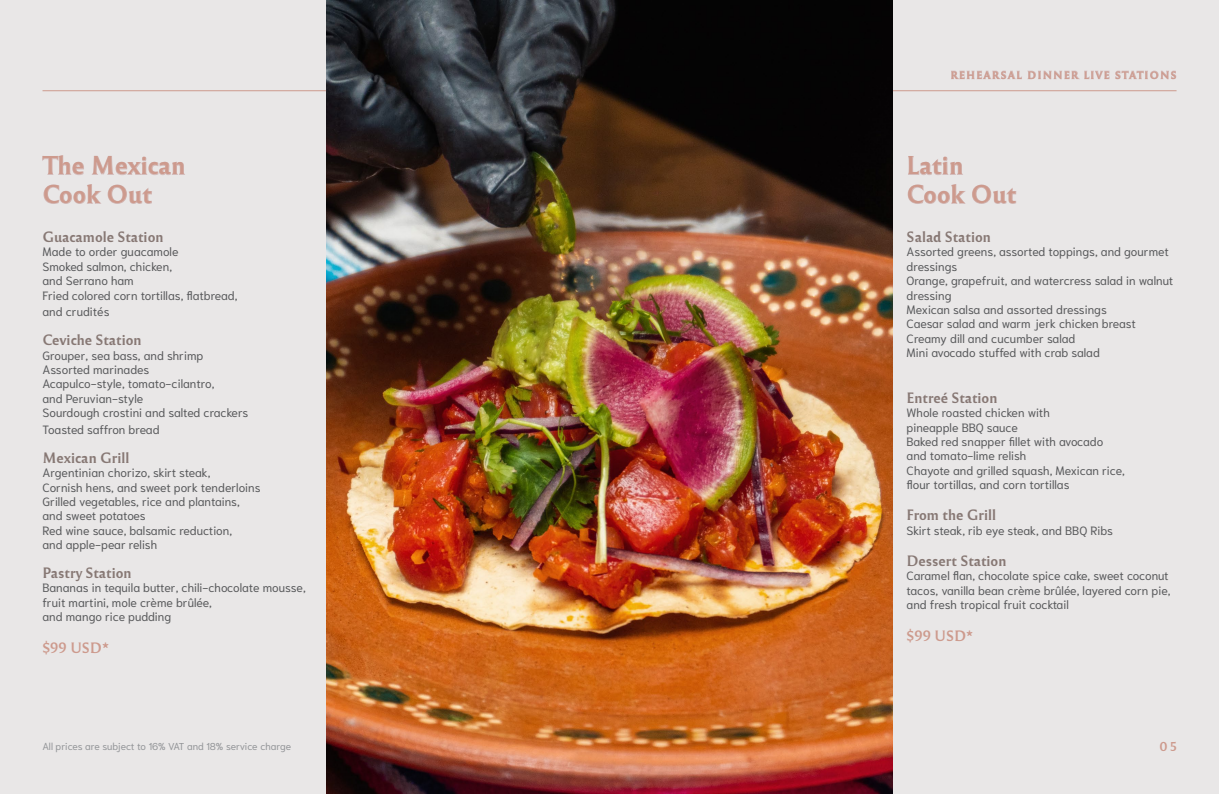
<style>
.page{position:relative;width:1219px;height:794px;background:#e9e7e7}
.page>*{position:absolute;margin:0;border:0;box-sizing:border-box;transform-origin:0 0}
.t1{font:24px/28.8px "Reforma 1969 Negra";color:#cd9a8d}
.t2{font:14px "Reforma 1969 Negra";color:#877874}
.t3{font:14px "Reforma 1969 Negra";color:#cd9a8d}
.t4{font:12px/14.4px "Niramit";color:#58595b}
.t5{font:12px "Niramit";letter-spacing:-.025em;color:#58595b}
.t6{font:12px "Reforma 1969 Negra";color:#cd9a8d}
.t7{font:10px "Niramit";color:#939598}
.t8{font:10px "Reforma 1969 Negra";letter-spacing:.145em;color:#cd9a8d}
</style>
<div class="page">
<hr style="left:43px;top:90px;width:1133px;height:1px;background:#cd9a8d">
<svg style="left:42px;top:155px;width:143px;height:49px"></svg>
<svg style="left:908px;top:156px;width:58px;height:48px"></svg>
<svg style="left:972px;top:185px;width:44px;height:19px"></svg>
<svg style="left:951px;top:71px;width:225px;height:8px"></svg>
<img style="left:326px;top:0;width:567px;height:794px">
<h1 class="t1" style="left:42px;top:152px;width:145px">The Mexican<br>Cook Out</h1>
<p class="t2" style="left:43px;top:228px;width:123px">Guacamole Station</p>
<p class="t4" style="left:43px;top:245px;width:196px">Made to order guacamole<br>Smoked salmon, chicken,<br>and Serrano ham<br>Fried colored corn tortillas, flatbread,</p>
<p class="t4" style="left:43px;top:305px;width:69px">and crudités</p>
<p class="t2" style="left:43px;top:332px;width:101px">Ceviche Station</p>
<p class="t4" style="left:43px;top:348px;width:207px">Grouper, sea bass, and shrimp<br>Assorted marinades<br>Acapulco-style, tomato-cilantro,<br>and Peruvian-style<br>Sourdough crostini and salted crackers</p>
<p class="t5" style="left:43px;top:419px;width:118px">Toasted saffron bread</p>
<p class="t2" style="left:43px;top:449px;width:89px">Mexican Grill</p>
<p class="t4" style="left:43px;top:465px;width:220px">Argentinian chorizo, skirt steak,<br>Cornish hens, and sweet pork tenderloins<br>Grilled vegetables, rice and plantains, and sweet potatoes<br>Red wine sauce, balsamic reduction,<br>and apple-pear relish</p>
<p class="t2" style="left:43px;top:564px;width:91px">Pastry Station</p>
<p class="t4" style="left:43px;top:581px;width:265px">Bananas in tequila butter, chili-chocolate mousse, fruit martini, mole crème brûlée,<br>and mango rice pudding</p>
<p class="t3" style="left:43px;top:639px;width:39px">$99 USD</p>
<p class="t3" style="left:102px;top:639px;width:8px">*</p>
<p class="t8" style="left:951px;top:69px;width:227px">rehearsal dinner live stations</p>
<h1 class="t1" style="left:907px;top:152px;width:111px">Latin<br>Cook Out</h1>
<p class="t2" style="left:907px;top:228px;width:86px">Salad Station</p>
<p class="t4" style="left:907px;top:245px;width:268px">Assorted greens, assorted toppings, and gourmet dressings<br>Orange, grapefruit, and watercress salad in walnut dressing<br>Mexican salsa and assorted dressings<br>Caesar salad and warm jerk chicken breast Creamy dill and cucumber salad<br>Mini avocado stuffed with crab salad</p>
<p class="t2" style="left:907px;top:389px;width:92px">Entreé Station</p>
<p class="t4" style="left:907px;top:405px;width:220px">Whole roasted chicken with<br>pineapple BBQ sauce<br>Baked red snapper fillet with avocado and tomato-lime relish<br>Chayote and grilled squash, Mexican rice, flour tortillas, and corn tortillas</p>
<p class="t2" style="left:907px;top:507px;width:91px">From the Grill</p>
<p class="t4" style="left:907px;top:523px;width:208px">Skirt steak, rib eye steak, and BBQ Ribs</p>
<p class="t2" style="left:907px;top:552px;width:101px">Dessert Station</p>
<p class="t4" style="left:907px;top:569px;width:265px">Caramel flan, chocolate spice cake, sweet coconut tacos, vanilla bean crème brûlée, layered corn pie, and fresh tropical fruit cocktail</p>
<p class="t3" style="left:907px;top:627px;width:39px">$99 USD</p>
<p class="t3" style="left:966px;top:627px;width:8px">*</p>
<p class="t7" style="left:42px;top:738px;width:250px">All prices are subject to 16% VAT and 18% service charge</p>
<p class="t6" style="left:1159px;top:739px;width:19px">05</p>
</div>
